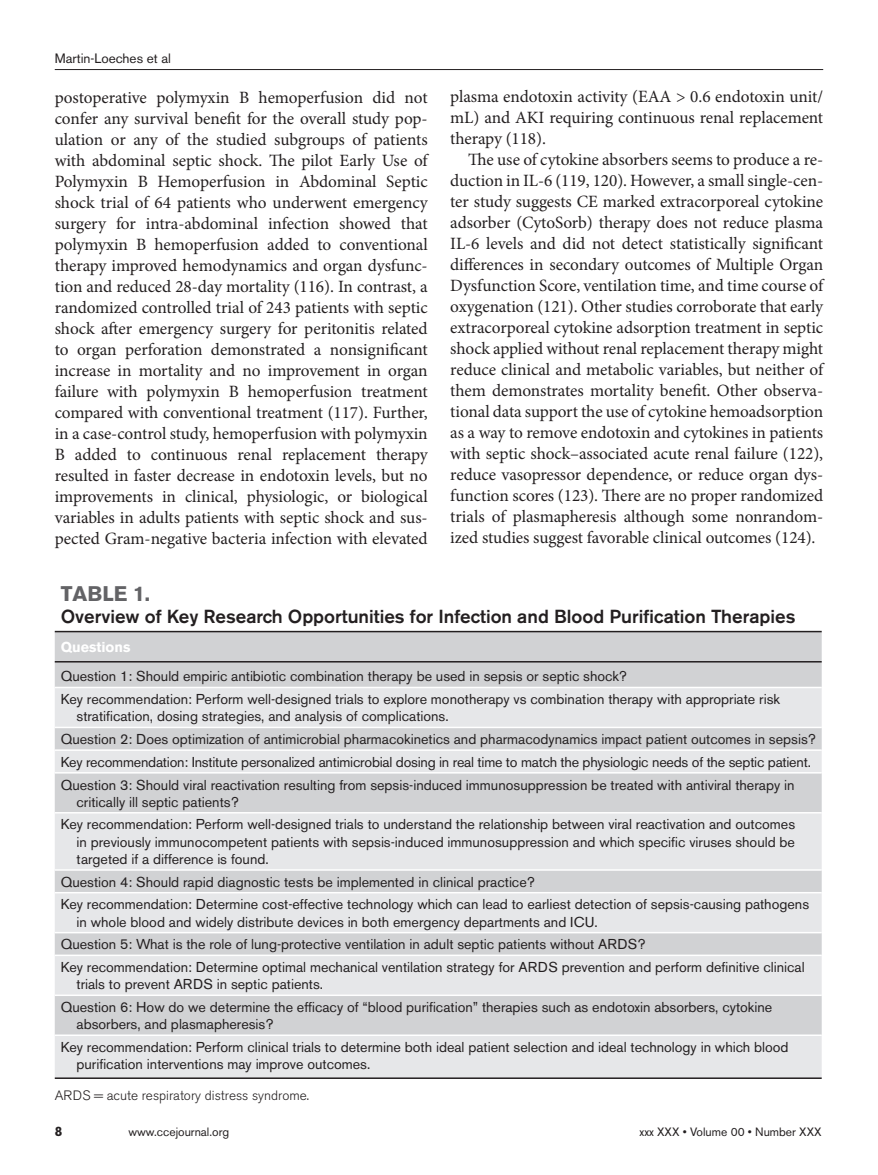
<style>
.page{position:relative;width:878px;height:1175px;background:#fff}
.page>*{position:absolute;margin:0;border:0;box-sizing:border-box;transform-origin:0 0}
.t1{font:700 21px "Akzidenz Grotesk BE";color:#636366}
.t2{font:500 18.75px "Akzidenz Grotesk BE";color:#231f20}
.t3{font:17.25px/21px "Minion Pro";letter-spacing:-.005em;color:#231f20;text-align:justify}
.t4{font:14.25px/22.6px "Akzidenz Grotesk BE";color:#231f20}
.t5{font:700 14.25px "Akzidenz Grotesk BE";color:#fff}
.t6{font:300 13.5px "Akzidenz Grotesk BE";color:#231f20}
.t7{font:13.5px "Akzidenz Grotesk BE";color:#231f20}
.t8{font:700 13.5px "Akzidenz Grotesk BE";color:#231f20}
.t9{font:12px "Akzidenz Grotesk BE";color:#231f20}
</style>
<div class="page">
<hr style="left:55px;top:69px;width:768px;height:1px;background:#231f20">
<div style="left:55px;top:632px;width:766px;height:54px;background:#d1d2d4"></div>
<svg style="left:55px;top:688px;width:766px;height:389px;background:#dedfe1"></svg>
<hr style="left:55px;top:726px;width:766px;height:2px;background:#fff">
<hr style="left:55px;top:749px;width:766px;height:2px;background:#fff">
<hr style="left:55px;top:772px;width:766px;height:1px;background:#fff">
<hr style="left:55px;top:812px;width:766px;height:1px;background:#fff">
<hr style="left:55px;top:869px;width:766px;height:1px;background:#fff">
<hr style="left:55px;top:892px;width:766px;height:1px;background:#fff">
<hr style="left:55px;top:932px;width:766px;height:1px;background:#fff">
<hr style="left:55px;top:954px;width:766px;height:2px;background:#fff">
<hr style="left:55px;top:994px;width:766px;height:2px;background:#fff">
<hr style="left:55px;top:1034px;width:766px;height:2px;background:#fff">
<hr style="left:55px;top:1077px;width:766px;height:2px;background:#231f20">
<hr style="left:55px;top:631px;width:766px;height:1px;background:#231f20">
<hr style="left:55px;top:661px;width:766px;height:1px;background:#231f20">
<p class="t7" style="left:55px;top:50px;width:118px">Martin-Loeches et al</p>
<p class="t3" style="left:55px;top:87px;width:374px">postoperative polymyxin B hemoperfusion did not confer any survival benefit for the overall study pop&shy;ulation or any of the studied subgroups of patients with abdominal septic shock. The pilot Early Use of Polymyxin B Hemoperfusion in Abdominal Septic shock trial of 64 patients who underwent emergency surgery for intra-abdominal infection showed that polymyxin B hemoperfusion added to conventional therapy improved hemodynamics and organ dysfunc&shy;tion and reduced 28-day mortality (116). In contrast, a randomized controlled trial of 243 patients with septic shock after emergency surgery for peritonitis related to organ perforation demonstrated a nonsignificant increase in mortality and no improvement in organ failure with polymyxin B hemoperfusion treatment compared with conventional treatment (117). Further, in a case-control study, hemoperfusion with polymyxin B added to continuous renal replacement therapy resulted in faster decrease in endotoxin levels, but no improvements in clinical, physiologic, or biological variables in adults patients with septic shock and sus&shy;pected Gram-negative bacteria infection with elevated</p>
<p class="t3" style="left:450px;top:86px;width:374px">plasma endotoxin activity (EAA &gt; 0.6 endotoxin unit/ mL) and AKI requiring continuous renal replacement therapy (118).</p>
<p class="t3" style="left:450px;top:149px;width:374px;text-indent:18px">The use of cytokine absorbers seems to produce a re&shy;duction in IL-6 (119, 120). However, a small single-cen&shy;ter study suggests CE marked extracorporeal cytokine adsorber (CytoSorb) therapy does not reduce plasma IL-6 levels and did not detect statistically significant differences in secondary outcomes of Multiple Organ Dysfunction Score, ventilation time, and time course of oxygenation (121). Other studies corroborate that early extracorporeal cytokine adsorption treatment in septic shock applied without renal replacement therapy might reduce clinical and metabolic variables, but neither of them demonstrates mortality benefit. Other observa&shy;tional data support the use of cytokine hemoadsorption as a way to remove endotoxin and cytokines in patients with septic shock–associated acute renal failure (122), reduce vasopressor dependence, or reduce organ dys&shy;function scores (123). There are no proper randomized trials of plasmapheresis although some nonrandom&shy;ized studies suggest favorable clinical outcomes (124).</p>
<p class="t1" style="left:61px;top:581px;width:91px">TABLE 1.</p>
<p class="t2" style="left:61px;top:605px;width:736px">Overview of Key Research Opportunities for Infection and Blood Purification Therapies</p>
<p class="t5" style="left:61px;top:639px;width:71px">Questions</p>
<p class="t4" style="left:61px;top:665px;width:720px">Question 1: Should empiric antibiotic combination therapy be used in sepsis or septic shock?<br>Key recommendation: Perform well-designed trials to explore monotherapy vs combination therapy with appropriate risk</p>
<p class="t4" style="left:61px;top:705px;width:756px;text-indent:16px">stratification, dosing strategies, and analysis of complications.<br>Question 2: Does optimization of antimicrobial pharmacokinetics and pharmacodynamics impact patient outcomes in sepsis?<br>Key recommendation: Institute personalized antimicrobial dosing in real time to match the physiologic needs of the septic patient.<br>Question 3: Should viral reactivation resulting from sepsis-induced immunosuppression be treated with antiviral therapy in</p>
<p class="t4" style="left:61px;top:790px;width:736px;text-indent:16px">critically ill septic patients?<br>Key recommendation: Perform well-designed trials to understand the relationship between viral reactivation and outcomes</p>
<p class="t4" style="left:76px;top:833px;width:720px;line-height:17.2px">in previously immunocompetent patients with sepsis-induced immunosuppression and which specific viruses should be targeted if a difference is found.</p>
<p class="t4" style="left:61px;top:870px;width:749px">Question 4: Should rapid diagnostic tests be implemented in clinical practice?<br>Key recommendation: Determine cost-effective technology which can lead to earliest detection of sepsis-causing pathogens</p>
<p class="t4" style="left:61px;top:910px;width:745px;text-indent:16px">in whole blood and widely distribute devices in both emergency departments and ICU.<br>Question 5: What is the role of lung-protective ventilation in adult septic patients without ARDS?<br>Key recommendation: Determine optimal mechanical ventilation strategy for ARDS prevention and perform definitive clinical</p>
<p class="t4" style="left:61px;top:973px;width:713px;text-indent:16px">trials to prevent ARDS in septic patients.<br>Question 6: How do we determine the efficacy of “blood purification” therapies such as endotoxin absorbers, cytokine</p>
<p class="t4" style="left:61px;top:1013px;width:729px;text-indent:16px">absorbers, and plasmapheresis?<br>Key recommendation: Perform clinical trials to determine both ideal patient selection and ideal technology in which blood</p>
<p class="t4" style="left:76px;top:1053px;width:295px">purification interventions may improve outcomes.</p>
<p class="t6" style="left:55px;top:1087px;width:256px">ARDS = acute respiratory distress syndrome.</p>
<p class="t8" style="left:55px;top:1123px;width:9px">8</p>
<p class="t9" style="left:128px;top:1125px;width:102px">www.ccejournal.org</p>
<p class="t9" style="left:639px;top:1125px;width:184px">xxx XXX • Volume 00 • Number XXX</p>
</div>
